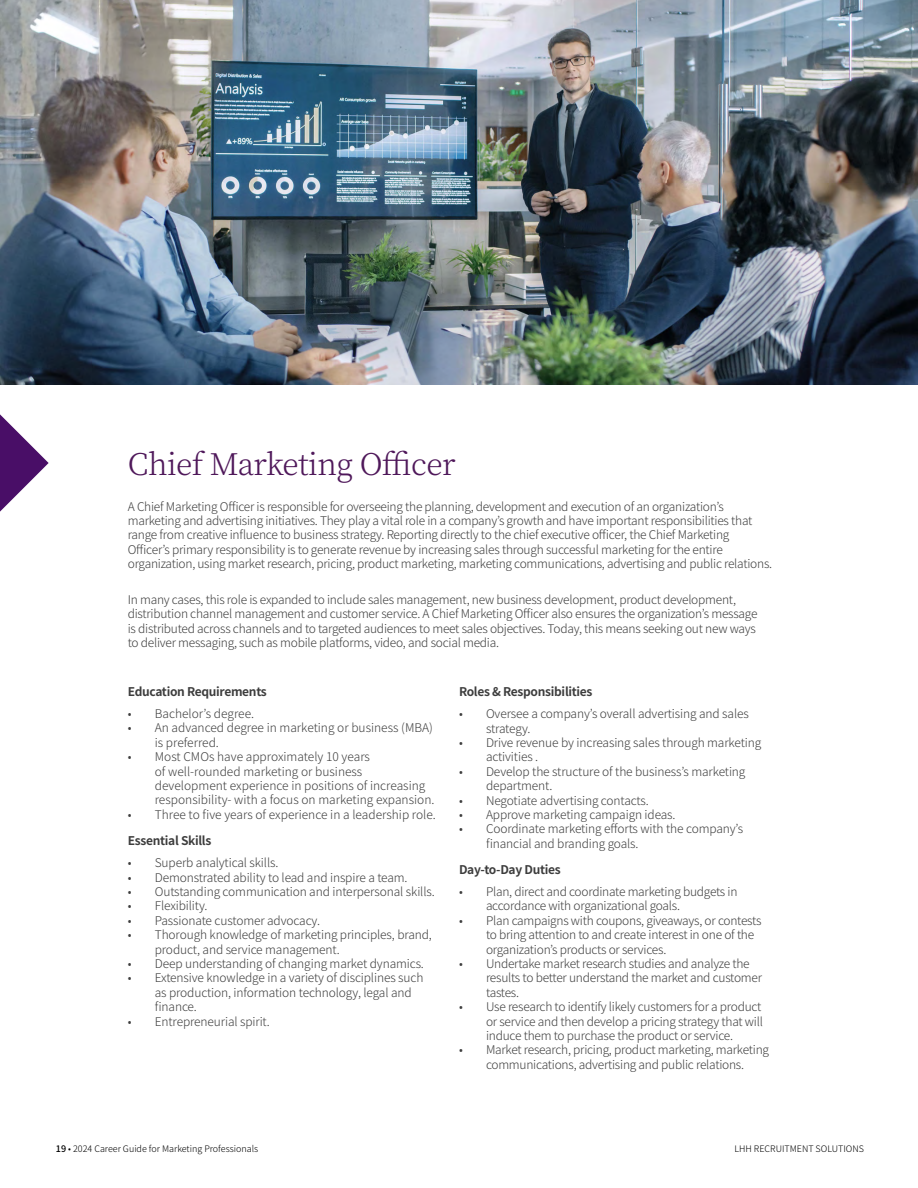
<style>
.page{position:relative;width:918px;height:1188px;background:#fff}
.page>*{position:absolute;margin:0;border:0;box-sizing:border-box;transform-origin:0 0}
.t1{font:300 30px "Noto Serif JP";letter-spacing:-.02em;color:#4f185a}
.t2{font:300 12px/14.4px "Noto Sans JP";letter-spacing:-.02em;color:#3d3d3d}
.t3{font:300 12px/14.4px "Noto Sans JP";color:#3d3d3d}
.t4{font:700 12px "Noto Sans JP";letter-spacing:-.025em;color:#3d3d3d}
.t5{font:300 9px "Noto Sans JP";color:#000}
.s1{font-weight:500}
</style>
<div class="page">
<img style="left:0;top:0;width:918px;height:384px">
<svg style="left:0;top:414px;width:49px;height:98px"></svg>
<h1 class="t1" style="left:128px;top:447px;width:329px">Chief Marketing Officer</h1>
<p class="t2" style="left:128px;top:499px;width:646px">A Chief Marketing Officer is responsible for overseeing the planning, development and execution of an organization’s marketing and advertising initiatives. They play a vital role in a company’s growth and have important responsibilities that range from creative influence to business strategy. Reporting directly to the chief executive officer, the Chief Marketing Officer’s primary responsibility is to generate revenue by increasing sales through successful marketing for the entire organization, using market research, pricing, product marketing, marketing communications, advertising and public relations.</p>
<p class="t2" style="left:128px;top:593px;width:631px">In many cases, this role is expanded to include sales management, new business development, product development, distribution channel management and customer service. A Chief Marketing Officer also ensures the organization’s message is distributed across channels and to targeted audiences to meet sales objectives. Today, this means seeking out new ways to deliver messaging, such as mobile platforms, video, and social media.</p>
<p class="t4" style="left:128px;top:685px;width:141px">Education Requirements</p>
<p class="t3" style="left:128px;top:707px;width:128px">• Bachelor’s degree.</p>
<p class="t3" style="left:155px;top:721px;width:280px;text-indent:-27px">• An advanced degree in marketing or business (MBA) is preferred.</p>
<p class="t3" style="left:155px;top:750px;width:281px;text-indent:-27px">• Most CMOs have approximately 10 years<br>of well-rounded marketing or business development experience in positions of increasing responsibility- with a focus on marketing expansion.</p>
<p class="t3" style="left:128px;top:807px;width:310px">• Three to five years of experience in a leadership role.</p>
<p class="t4" style="left:128px;top:834px;width:85px">Essential Skills</p>
<p class="t2" style="left:128px;top:856px;width:152px">• Superb analytical skills.</p>
<p class="t2" style="left:128px;top:870px;width:281px">• Demonstrated ability to lead and inspire a team.</p>
<p class="t2" style="left:128px;top:885px;width:308px">• Outstanding communication and interpersonal skills.</p>
<p class="t2" style="left:128px;top:899px;width:81px">• Flexibility.</p>
<p class="t2" style="left:128px;top:914px;width:194px">• Passionate customer advocacy.</p>
<p class="t2" style="left:155px;top:928px;width:279px;text-indent:-27px">• Thorough knowledge of marketing principles, brand, product, and service management.</p>
<p class="t2" style="left:128px;top:957px;width:298px">• Deep understanding of changing market dynamics.</p>
<p class="t2" style="left:155px;top:971px;width:270px;text-indent:-27px">• Extensive knowledge in a variety of disciplines such as production, information technology, legal and finance.</p>
<p class="t2" style="left:128px;top:1014px;width:144px">• Entrepreneurial spirit.</p>
<p class="t4" style="left:459px;top:685px;width:135px">Roles &amp; Responsibilities</p>
<p class="t2" style="left:486px;top:707px;width:264px;text-indent:-27px">• Oversee a company’s overall advertising and sales strategy.</p>
<p class="t2" style="left:486px;top:736px;width:277px;text-indent:-27px">• Drive revenue by increasing sales through marketing activities .</p>
<p class="t2" style="left:486px;top:764px;width:261px;text-indent:-27px">• Develop the structure of the business’s marketing department.</p>
<p class="t2" style="left:459px;top:793px;width:191px">• Negotiate advertising contacts.</p>
<p class="t2" style="left:459px;top:808px;width:218px">• Approve marketing campaign ideas.</p>
<p class="t2" style="left:486px;top:822px;width:259px;text-indent:-27px">• Coordinate marketing efforts with the company’s financial and branding goals.</p>
<p class="t4" style="left:459px;top:863px;width:103px">Day-to-Day Duties</p>
<p class="t2" style="left:486px;top:885px;width:253px;text-indent:-27px">• Plan, direct and coordinate marketing budgets in accordance with organizational goals.</p>
<p class="t2" style="left:486px;top:914px;width:277px;text-indent:-27px">• Plan campaigns with coupons, giveaways, or contests to bring attention to and create interest in one of the organization’s products or services.</p>
<p class="t2" style="left:486px;top:957px;width:278px;text-indent:-27px">• Undertake market research studies and analyze the results to better understand the market and customer tastes.</p>
<p class="t2" style="left:486px;top:1000px;width:278px;text-indent:-27px">• Use research to identify likely customers for a product or service and then develop a pricing strategy that will induce them to purchase the product or service.</p>
<p class="t2" style="left:459px;top:1043px;width:312px;text-align:center">• Market research, pricing, product marketing, marketing communications, advertising and public relations.</p>
<p class="t5" style="left:56px;top:1144px;width:204px"><span class="s1">19</span> • 2024 Career Guide for Marketing Professionals</p>
<p class="t5" style="left:735px;top:1144px;width:131px">LHH RECRUITMENT SOLUTIONS</p>
</div>
